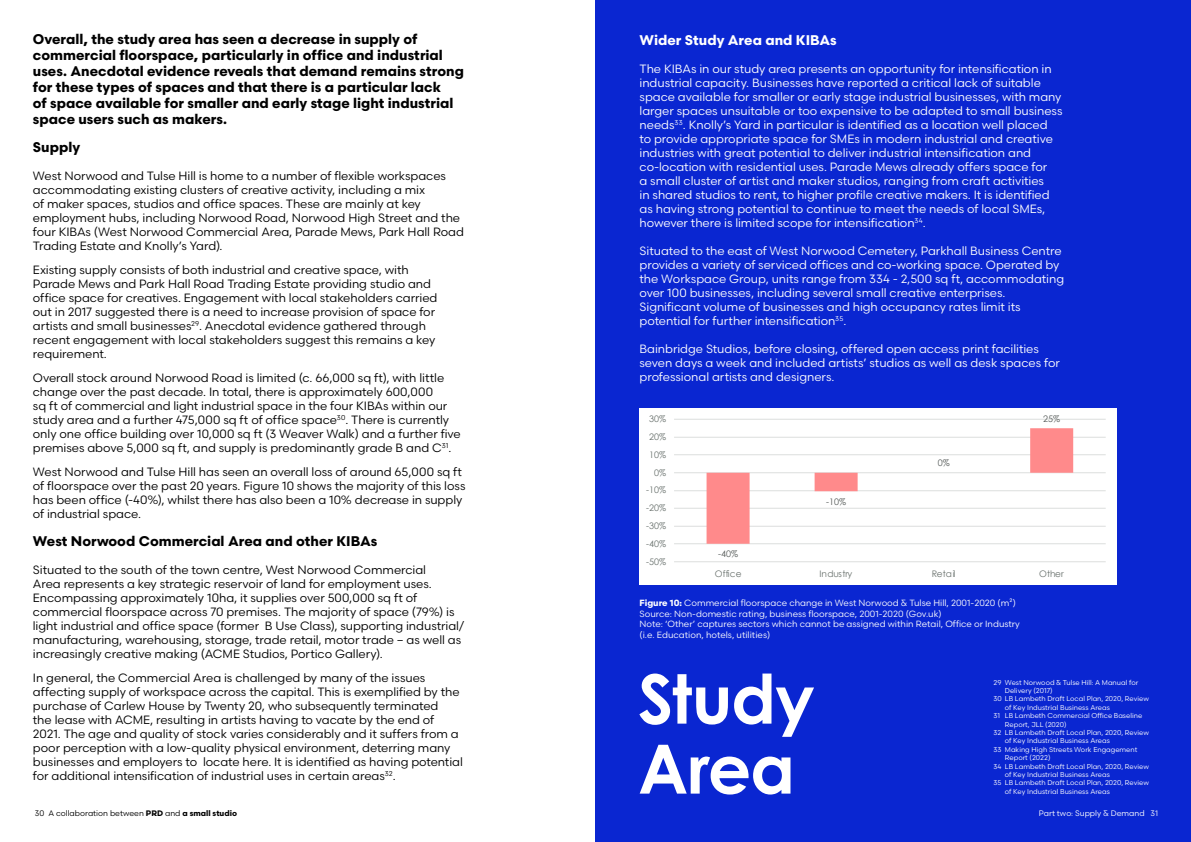
<style>
.page{position:relative;width:1191px;height:842px;background:#fff}
.page>*{position:absolute;margin:0;border:0;box-sizing:border-box;transform-origin:0 0}
.t1{font:700 68px/70px "Century Gothic";letter-spacing:-.015em;color:#fff}
.t2{font:700 14px/16px "Scandia";color:#000}
.t3{font:700 14px "Scandia";color:#fff}
.t4{font:12px/14px "Scandia";letter-spacing:-.005em;color:#000}
.t5{font:12px/14px "Scandia";letter-spacing:-.005em;color:#fff}
.t6{font:9px/10.8px "Scandia";color:#fff}
.t7{font:9px "Century Gothic";color:#68706c}
.t8{font:9px "Century Gothic";color:#535856}
.t9{font:8px "Scandia";color:#000}
.t10{font:8px "Scandia";color:#fff}
.t11{font:7px "Scandia";color:#fff}
.s1{font-weight:700}
</style>
<div class="page">
<div style="left:595px;top:0;width:596px;height:842px;background:#0a26d1"></div>
<div style="left:639px;top:408px;width:477px;height:177px;background:#fff"></div>
<hr style="left:674px;top:561px;width:431px;height:1px;background:#dcdedd">
<hr style="left:674px;top:543px;width:431px;height:1px;background:#dcdedd">
<hr style="left:674px;top:526px;width:431px;height:1px;background:#dcdedd">
<hr style="left:674px;top:508px;width:431px;height:1px;background:#dcdedd">
<hr style="left:674px;top:490px;width:431px;height:1px;background:#dcdedd">
<hr style="left:674px;top:472px;width:431px;height:1px;background:#dcdedd">
<hr style="left:674px;top:454px;width:431px;height:1px;background:#dcdedd">
<hr style="left:674px;top:437px;width:431px;height:1px;background:#dcdedd">
<hr style="left:674px;top:419px;width:431px;height:1px;background:#dcdedd">
<svg style="left:706px;top:428px;width:367px;height:116px"></svg>
<p class="t2" style="left:33px;top:31px;width:432px">Overall, the study area has seen a decrease in supply of commercial floorspace, particularly in office and industrial uses. Anecdotal evidence reveals that demand remains strong for these types of spaces and that there is a particular lack<br>of space available for smaller and early stage light industrial space users such as makers.</p>
<p class="t2" style="left:33px;top:139px;width:49px">Supply</p>
<p class="t4" style="left:33px;top:168px;width:432px">West Norwood and Tulse Hill is home to a number of flexible workspaces accommodating existing clusters of creative activity, including a mix<br>of maker spaces, studios and office spaces. These are mainly at key employment hubs, including Norwood Road, Norwood High Street and the four KIBAs (West Norwood Commercial Area, Parade Mews, Park Hall Road Trading Estate and Knolly’s Yard).</p>
<p class="t4" style="left:33px;top:262px;width:406px">Existing supply consists of both industrial and creative space, with Parade Mews and Park Hall Road Trading Estate providing studio and office space for creatives. Engagement with local stakeholders carried out in 2017 suggested there is a need to increase provision of space for artists and small businesses<sup>29</sup>. Anecdotal evidence gathered through recent engagement with local stakeholders suggest this remains a key requirement.</p>
<p class="t4" style="left:33px;top:370px;width:429px">Overall stock around Norwood Road is limited (c. 66,000 sq ft), with little change over the past decade. In total, there is approximately 600,000<br>sq ft of commercial and light industrial space in the four KIBAs within our study area and a further 475,000 sq ft of office space<sup>30</sup>. There is currently only one office building over 10,000 sq ft (3 Weaver Walk) and a further five premises above 5,000 sq ft, and supply is predominantly grade B and C<sup>31</sup>.</p>
<p class="t4" style="left:33px;top:464px;width:434px">West Norwood and Tulse Hill has seen an overall loss of around 65,000 sq ft of floorspace over the past 20 years. Figure 10 shows the majority of this loss has been office (-40%), whilst there has also been a 10% decrease in supply of industrial space.</p>
<p class="t2" style="left:33px;top:533px;width:346px">West Norwood Commercial Area and other KIBAs</p>
<p class="t4" style="left:33px;top:562px;width:433px">Situated to the south of the town centre, West Norwood Commercial<br>Area represents a key strategic reservoir of land for employment uses.<br>Encompassing approximately 10ha, it supplies over 500,000 sq ft of commercial floorspace across 70 premises. The majority of space (79%) is light industrial and office space (former B Use Class), supporting industrial/ manufacturing, warehousing, storage, trade retail, motor trade – as well as increasingly creative making (ACME Studios, Portico Gallery).</p>
<p class="t4" style="left:33px;top:670px;width:431px">In general, the Commercial Area is challenged by many of the issues affecting supply of workspace across the capital. This is exemplified by the purchase of Carlew House by Twenty 20, who subsequently terminated<br>the lease with ACME, resulting in artists having to vacate by the end of 2021. The age and quality of stock varies considerably and it suffers from a poor perception with a low-quality physical environment, deterring many businesses and employers to locate here. It is identified as having potential for additional intensification of industrial uses in certain areas<sup>32</sup>.</p>
<p class="t3" style="left:639px;top:31px;width:199px">Wider Study Area and KIBAs</p>
<p class="t5" style="left:639px;top:61px;width:424px">The KIBAs in our study area presents an opportunity for intensification in industrial capacity. Businesses have reported a critical lack of suitable space available for smaller or early stage industrial businesses, with many larger spaces unsuitable or too expensive to be adapted to small business needs<sup>33</sup>. Knolly’s Yard in particular is identified as a location well placed to provide appropriate space for SMEs in modern industrial and creative industries with great potential to deliver industrial intensification and co-location with residential uses. Parade Mews already offers space for<br>a small cluster of artist and maker studios, ranging from craft activities<br>in shared studios to rent, to higher profile creative makers. It is identified as having strong potential to continue to meet the needs of local SMEs, however there is limited scope for intensification<sup>34</sup>.</p>
<p class="t5" style="left:639px;top:243px;width:426px">Situated to the east of West Norwood Cemetery, Parkhall Business Centre provides a variety of serviced offices and co-working space. Operated by the Workspace Group, units range from 334 - 2,500 sq ft, accommodating over 100 businesses, including several small creative enterprises.<br>Significant volume of businesses and high occupancy rates limit its potential for further intensification<sup>35</sup>.</p>
<p class="t5" style="left:639px;top:341px;width:422px">Bainbridge Studios, before closing, offered open access print facilities seven days a week and included artists’ studios as well as desk spaces for professional artists and designers.</p>
<p class="t7" style="left:649px;top:413px;width:18px">30%</p>
<p class="t7" style="left:649px;top:431px;width:18px">20%</p>
<p class="t7" style="left:649px;top:448px;width:18px">10%</p>
<p class="t7" style="left:654px;top:466px;width:13px">0%</p>
<p class="t7" style="left:646px;top:484px;width:21px">-10%</p>
<p class="t7" style="left:646px;top:502px;width:21px">-20%</p>
<p class="t7" style="left:646px;top:520px;width:21px">-30%</p>
<p class="t7" style="left:646px;top:537px;width:21px">-40%</p>
<p class="t7" style="left:646px;top:555px;width:21px">-50%</p>
<p class="t8" style="left:718px;top:548px;width:21px">-40%</p>
<p class="t8" style="left:826px;top:495px;width:21px">-10%</p>
<p class="t8" style="left:938px;top:457px;width:13px">0%</p>
<p class="t8" style="left:1043px;top:412px;width:18px">25%</p>
<p class="t7" style="left:714px;top:567px;width:28px">Office</p>
<p class="t7" style="left:819px;top:567px;width:34px">Industry</p>
<p class="t7" style="left:931px;top:567px;width:25px">Retail</p>
<p class="t7" style="left:1039px;top:567px;width:26px">Other</p>
<p class="t6" style="left:639px;top:597px;width:382px"><span class="s1">Figure 10:</span> Commercial floorspace change in West Norwood &amp; Tulse Hill, 2001-2020 (m²)<br>Source: Non-domestic rating, business floorspace, 2001-2020 (Gov.uk)<br>Note: ‘Other’ captures sectors which cannot be assigned within Retail, Office or Industry (i.e. Education, hotels, utilities)</p>
<h1 class="t1" style="left:638px;top:662px;width:178px">Study<br>Area</h1>
<p class="t11" style="left:993px;top:678px;width:146px">29 West Norwood &amp; Tulse Hill: A Manual for</p>
<p class="t11" style="left:1005px;top:686px;width:49px">Delivery (2017)</p>
<p class="t11" style="left:993px;top:695px;width:157px">30 LB Lambeth Draft Local Plan, 2020, Review</p>
<p class="t11" style="left:1005px;top:703px;width:106px">of Key Industrial Business Areas</p>
<p class="t11" style="left:993px;top:711px;width:150px">31 LB Lambeth Commercial Office Baseline</p>
<p class="t11" style="left:1005px;top:720px;width:63px">Report, JLL (2020)</p>
<p class="t11" style="left:993px;top:728px;width:157px">32 LB Lambeth Draft Local Plan, 2020, Review</p>
<p class="t11" style="left:1005px;top:737px;width:106px">of Key Industrial Business Areas</p>
<p class="t11" style="left:993px;top:745px;width:145px">33 Making High Streets Work Engagement</p>
<p class="t11" style="left:1005px;top:753px;width:47px">Report (2022)</p>
<p class="t11" style="left:993px;top:762px;width:157px">34 LB Lambeth Draft Local Plan, 2020, Review</p>
<p class="t11" style="left:1005px;top:770px;width:106px">of Key Industrial Business Areas</p>
<p class="t11" style="left:993px;top:779px;width:157px">35 LB Lambeth Draft Local Plan, 2020, Review</p>
<p class="t11" style="left:1005px;top:787px;width:106px">of Key Industrial Business Areas</p>
<p class="t9" style="left:35px;top:808px;width:203px">30 A collaboration between <span class="s1">PRD</span> and <span class="s1">a small studio</span></p>
<p class="t10" style="left:1039px;top:808px;width:121px">Part two: Supply &amp; Demand 31</p>
</div>
